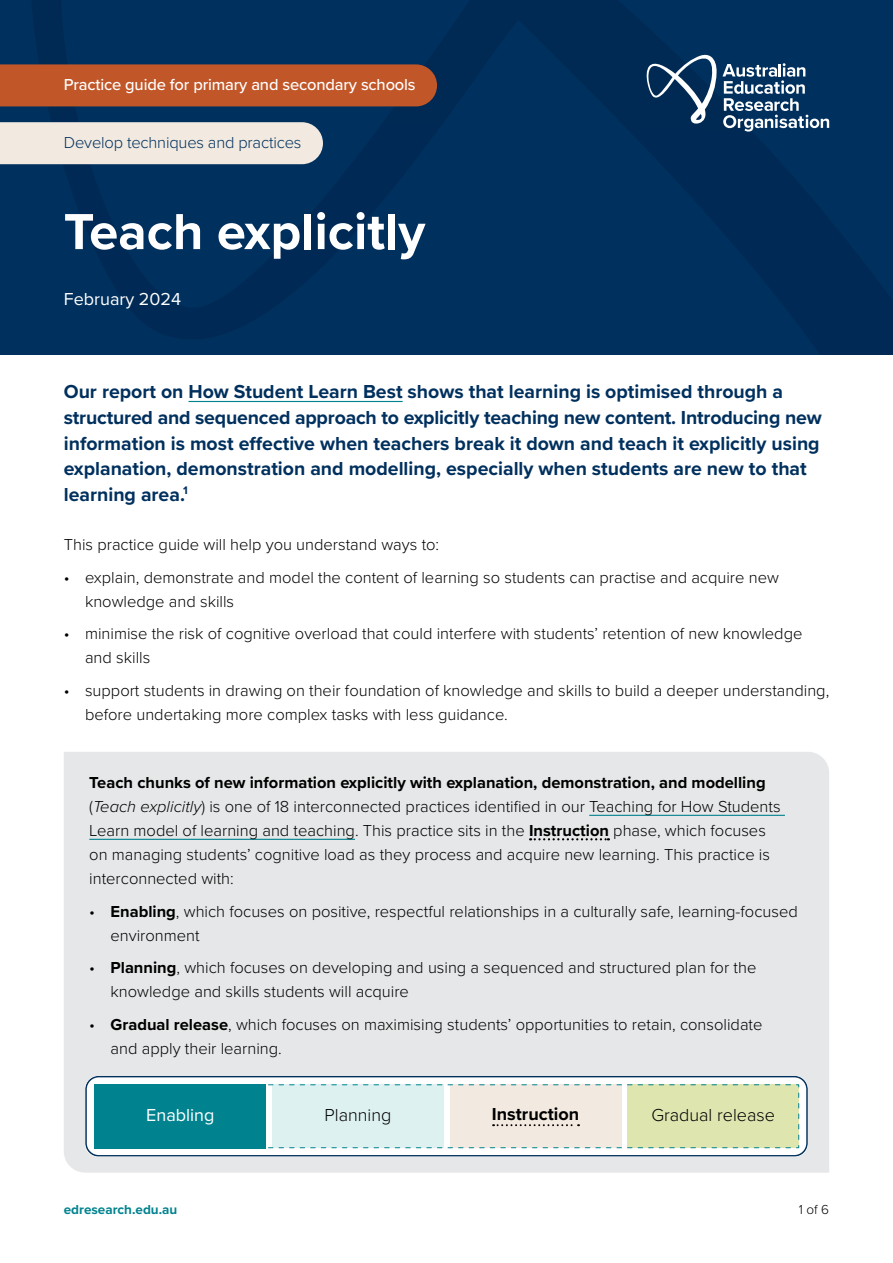
<style>
.page{position:relative;width:893px;height:1263px;background:#fff}
.page>*{position:absolute;margin:0;border:0;box-sizing:border-box;transform-origin:0 0}
.Document_title{font:700 52.5px "Proxima Nova";color:#fff}
.First_page_intro{font:700 19.5px/25.5px "Proxima Nova";color:#00305e}
.t1{font:300 18px "Proxima Nova";color:#000}
.Date{font:18px "Proxima Nova";color:#fff}
.t2{font:700 18px "Proxima Nova";color:#000}
.t3{font:300 16.5px/24px "Proxima Nova";color:#000}
.Tab_1_-_Schools_general{font:500 16.5px "Proxima Nova";letter-spacing:-.01em;color:#fff}
.Tab_2_-_Purpose{font:300 16.5px "Proxima Nova";letter-spacing:-.01em;color:#00305e}
.t4{font:700 13.5px "Proxima Nova";color:#01838f}
.t5{font:300 13.5px "Proxima Nova";color:#000}
.s1{font-weight:700}
.s2{font-style:italic}
</style>
<div class="page">
<div style="left:0;top:0;width:893px;height:354px;background:#00305e"></div>
<div style="left:0;top:64px;width:437px;height:42px;background:#c15628"></div>
<svg style="left:647px;top:55px;width:182px;height:77px"></svg>
<div style="left:0;top:122px;width:323px;height:42px;background:#f2eae0"></div>
<hr style="left:188px;top:401px;width:215px;height:1px;background:#01838f">
<div style="left:64px;top:752px;width:765px;height:420px;background:#e6e7e8"></div>
<hr style="left:589px;top:815px;width:196px;height:1px;background:#01838f">
<hr style="left:89px;top:839px;width:266px;height:1px;background:#01838f">
<svg style="left:530px;top:838px;width:79px;height:2px"></svg>
<svg style="left:85px;top:1076px;width:723px;height:81px"></svg>
<svg style="left:249px;top:1084px;width:550px;height:64px;background:#dae6d2"></svg>
<p class="Tab_1_-_Schools_general" style="left:64px;top:72px;width:353px">Practice guide for primary and secondary schools</p>
<p class="Tab_2_-_Purpose" style="left:64px;top:130px;width:239px">Develop techniques and practices</p>
<h1 class="Document_title" style="left:64px;top:192px;width:363px">Teach explicitly</h1>
<p class="Date" style="left:64px;top:285px;width:119px">February 2024</p>
<p class="First_page_intro" style="left:64px;top:379px;width:759px">Our report on How Student Learn Best shows that learning is optimised through a structured and sequenced approach to explicitly teaching new content. Introducing new information is most effective when teachers break it down and teach it explicitly using explanation, demonstration and modelling, especially when students are new to that learning area.<sup>1</sup></p>
<p class="t3" style="left:64px;top:532px;width:377px">This practice guide will help you understand ways to:</p>
<p class="t3" style="left:85px;top:564px;width:695px;text-indent:-21px">• explain, demonstrate and model the content of learning so students can practise and acquire new knowledge and skills</p>
<p class="t3" style="left:85px;top:621px;width:719px;text-indent:-21px">• minimise the risk of cognitive overload that could interfere with students’ retention of new knowledge and skills</p>
<p class="t3" style="left:85px;top:677px;width:746px;text-indent:-21px">• support students in drawing on their foundation of knowledge and skills to build a deeper understanding, before undertaking more complex tasks with less guidance.</p>
<p class="t3" style="left:89px;top:770px;width:693px"><span class="s1">Teach chunks of new information explicitly with explanation, demonstration, and modelling </span>(<span class="s2">Teach explicitly</span>) is one of 18 interconnected practices identified in our Teaching for How Students Learn model of learning and teaching. This practice sits in the <span class="s1">Instruction</span> phase, which focuses on managing students’ cognitive load as they process and acquire new learning. This practice is interconnected with:</p>
<p class="t3" style="left:111px;top:898px;width:689px;text-indent:-21px">• <span class="s1">Enabling</span>, which focuses on positive, respectful relationships in a culturally safe, learning-focused environment</p>
<p class="t3" style="left:111px;top:955px;width:647px;text-indent:-21px">• <span class="s1">Planning</span>, which focuses on developing and using a sequenced and structured plan for the knowledge and skills students will acquire</p>
<p class="t3" style="left:111px;top:1011px;width:653px;text-indent:-21px">• <span class="s1">Gradual release</span>, which focuses on maximising students’ opportunities to retain, consolidate and apply their learning.</p>
<p class="Date" style="left:146px;top:1101px;width:70px">Enabling</p>
<p class="t1" style="left:325px;top:1101px;width:68px">Planning</p>
<p class="t2" style="left:492px;top:1101px;width:89px">Instruction</p>
<p class="t1" style="left:651px;top:1101px;width:125px">Gradual release</p>
<p class="t4" style="left:64px;top:1200px;width:115px">edresearch.edu.au</p>
<p class="t5" style="left:799px;top:1200px;width:32px">1 of 6</p>
</div>
